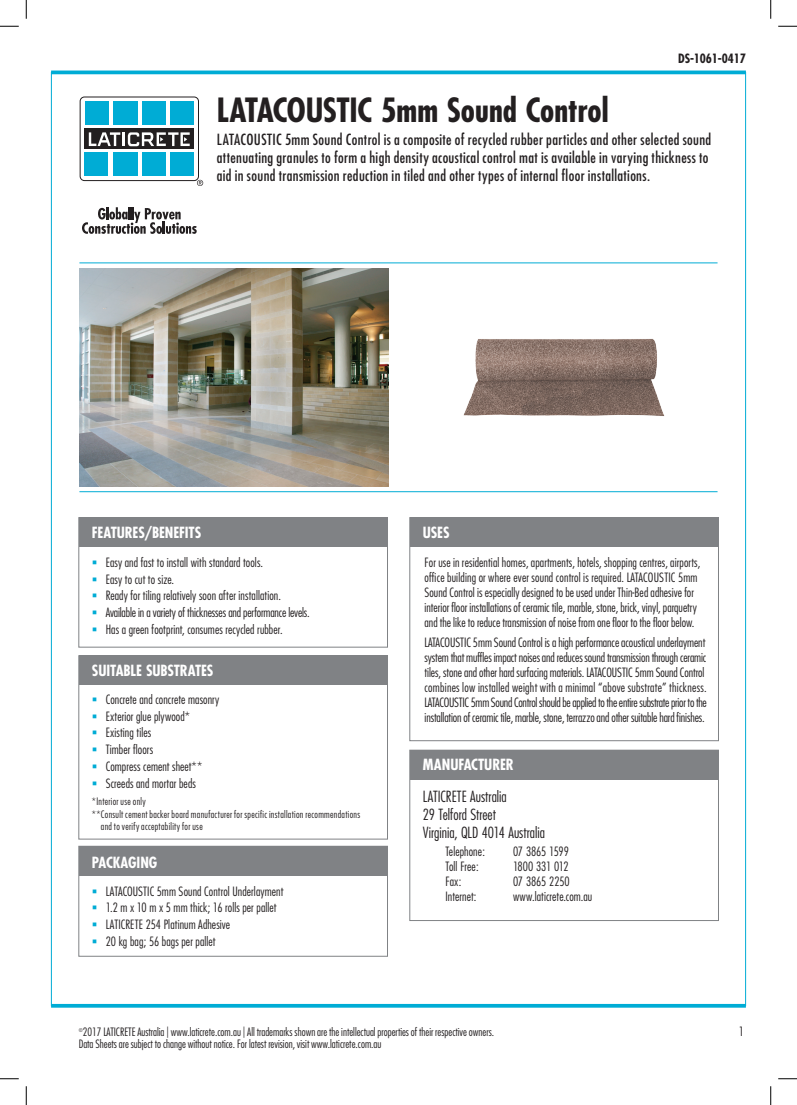
<style>
.page{position:relative;width:797px;height:1105px;background:#fff}
.page>*{position:absolute;margin:0;border:0;box-sizing:border-box;transform-origin:0 0}
.t1{font:700 condensed 32.5px "Futura";letter-spacing:-.01em;color:#231f20}
.t2{font:condensed 15px/18px "Futura";letter-spacing:.025em;color:#231f20}
.t3{font:700 condensed 15px "Futura";letter-spacing:-.01em;color:#fff}
.t4{font:300 condensed 15px/18px "Futura";color:#231f20}
.t5{font:300 condensed 12.5px/15px "Futura";letter-spacing:.005em;color:#231f20}
.t6{font:300 condensed 12.5px "Futura";letter-spacing:-.015em;color:#231f20}
.t7{font:700 condensed 12.5px "Futura";letter-spacing:-.01em;color:#231f20}
.t8{font:300 condensed 12.5px "Futura";letter-spacing:-.02em;color:#231f20}
.t9{font:300 condensed 12.5px "Futura";letter-spacing:-.035em;color:#231f20}
.t10{font:300 condensed 11.25px/11.9px "Futura";color:#231f20}
.t11{font:300 condensed 10px "Futura";letter-spacing:.03em;color:#231f20}
.s1{color:#00acd5}
</style>
<div class="page">
<hr style="left:51px;top:71px;width:695px;height:3px;background:#00acd5">
<svg style="left:51px;top:1004px;width:695px;height:4px;fill:#00acd5"></svg>
<div style="left:78px;top:517px;width:310px;height:130px;border:1px solid #808285"></div>
<div style="left:78px;top:846px;width:310px;height:110px;border:1px solid #808285"></div>
<div style="left:78px;top:655px;width:310px;height:184px;border:1px solid #808285"></div>
<div style="left:409px;top:517px;width:309px;height:224px;border:1px solid #808285"></div>
<div style="left:79px;top:518px;width:308px;height:29px;background:#808285"></div>
<div style="left:79px;top:846px;width:308px;height:30px;background:#808285"></div>
<div style="left:79px;top:656px;width:308px;height:29px;background:#808285"></div>
<div style="left:410px;top:518px;width:308px;height:29px;background:#808285"></div>
<div style="left:80px;top:97px;width:119px;height:84px;border:1px solid #231f20;border-radius:4px"></div>
<div style="left:85px;top:152px;width:23px;height:24px;background:#00acd5"></div>
<div style="left:113px;top:152px;width:24px;height:24px;background:#00acd5"></div>
<div style="left:142px;top:152px;width:23px;height:24px;background:#00acd5"></div>
<div style="left:170px;top:152px;width:24px;height:24px;background:#00acd5"></div>
<div style="left:85px;top:129px;width:109px;height:20px;background:#231f20"></div>
<hr style="left:122px;top:132px;width:3px;height:14px;background:#fff">
<svg style="left:89px;top:132px;width:31px;height:14px"></svg>
<svg style="left:128px;top:132px;width:62px;height:14px"></svg>
<div style="left:85px;top:102px;width:23px;height:23px;background:#00acd5"></div>
<div style="left:113px;top:102px;width:24px;height:23px;background:#00acd5"></div>
<div style="left:142px;top:102px;width:23px;height:23px;background:#00acd5"></div>
<div style="left:170px;top:102px;width:24px;height:23px;background:#00acd5"></div>
<svg style="left:197px;top:180px;width:6px;height:6px"></svg>
<svg style="left:82px;top:207px;width:115px;height:27px"></svg>
<div style="left:409px;top:750px;width:309px;height:171px;border:1px solid #808285"></div>
<div style="left:410px;top:750px;width:308px;height:30px;background:#808285"></div>
<img style="left:463px;top:339px;width:201px;height:77px">
<img style="left:79px;top:268px;width:309px;height:218px">
<hr style="left:79px;top:263px;width:638px;height:1px;background:#00acd5">
<hr style="left:79px;top:491px;width:638px;height:1px;background:#00acd5">
<svg style="left:0;top:25px;width:19px;height:2px"></svg>
<svg style="left:778px;top:25px;width:19px;height:2px"></svg>
<svg style="left:0;top:1078px;width:19px;height:1px"></svg>
<svg style="left:778px;top:1078px;width:19px;height:1px"></svg>
<svg style="left:25px;top:0;width:2px;height:19px"></svg>
<svg style="left:25px;top:1086px;width:2px;height:19px"></svg>
<svg style="left:770px;top:0;width:1px;height:19px"></svg>
<svg style="left:770px;top:1086px;width:1px;height:19px"></svg>
<p class="t7" style="left:678px;top:50px;width:69px">DS-1061-0417</p>
<h1 class="t1" style="left:217px;top:89px;width:393px">LATACOUSTIC 5mm Sound Control</h1>
<p class="t2" style="left:217px;top:131px;width:496px">LATACOUSTIC 5mm Sound Control is a composite of recycled rubber particles and other selected sound attenuating granules to form a high density acoustical control mat is available in varying thickness to aid in sound transmission reduction in tiled and other types of internal floor installations.</p>
<p class="t3" style="left:92px;top:523px;width:111px">FEATURES/BENEFITS</p>
<p class="t3" style="left:423px;top:523px;width:28px">USES</p>
<p class="t5" style="left:92px;top:555px;width:173px"><span class="s1">▪</span> Easy and fast to install with standard tools.</p>
<p class="t5" style="left:92px;top:571px;width:84px"><span class="s1">▪</span> Easy to cut to size.</p>
<p class="t5" style="left:92px;top:588px;width:190px"><span class="s1">▪</span> Ready for tiling relatively soon after installation.</p>
<p class="t6" style="left:92px;top:605px;width:219px"><span class="s1">▪</span> Available in a variety of thicknesses and performance levels.</p>
<p class="t5" style="left:92px;top:622px;width:192px"><span class="s1">▪</span> Has a green footprint, consumes recycled rubber.</p>
<p class="t3" style="left:92px;top:661px;width:123px">SUITABLE SUBSTRATES</p>
<p class="t5" style="left:92px;top:692px;width:129px"><span class="s1">▪</span> Concrete and concrete masonry</p>
<p class="t5" style="left:92px;top:708px;width:100px"><span class="s1">▪</span> Exterior glue plywood*</p>
<p class="t5" style="left:92px;top:725px;width:61px"><span class="s1">▪</span> Existing tiles</p>
<p class="t5" style="left:92px;top:742px;width:63px"><span class="s1">▪</span> Timber floors</p>
<p class="t5" style="left:92px;top:759px;width:112px"><span class="s1">▪</span> Compress cement sheet**</p>
<p class="t5" style="left:92px;top:775px;width:105px"><span class="s1">▪</span> Screeds and mortar beds</p>
<p class="t11" style="left:92px;top:795px;width:55px">*Interior use only</p>
<p class="t11" style="left:92px;top:807px;width:270px">**Consult cement backer board manufacturer for specific installation recommendations</p>
<p class="t11" style="left:101px;top:820px;width:103px">and to verify acceptability for use</p>
<p class="t3" style="left:92px;top:852px;width:67px">PACKAGING</p>
<p class="t5" style="left:92px;top:883px;width:193px"><span class="s1">▪</span> LATACOUSTIC 5mm Sound Control Underlayment</p>
<p class="t5" style="left:92px;top:900px;width:186px"><span class="s1">▪</span> 1.2 m x 10 m x 5 mm thick; 16 rolls per pallet</p>
<p class="t5" style="left:92px;top:917px;width:140px"><span class="s1">▪</span> LATICRETE 254 Platinum Adhesive</p>
<p class="t5" style="left:92px;top:934px;width:125px"><span class="s1">▪</span> 20 kg bag; 56 bags per pallet</p>
<p class="t5" style="left:424px;top:555px;width:277px">For use in residential homes, apartments, hotels, shopping centres, airports, office building or where ever sound control is required. LATACOUSTIC 5mm Sound Control is especially designed to be used under Thin-Bed adhesive for interior floor installations of ceramic tile, marble, stone, brick, vinyl, parquetry and the like to reduce transmission of noise from one floor to the floor below.</p>
<p class="t5" style="left:424px;top:635px;width:284px">LATACOUSTIC 5mm Sound Control is a high performance acoustical underlayment system that muffles impact noises and reduces sound transmission through ceramic tiles, stone and other hard surfacing materials. LATACOUSTIC 5mm Sound Control combines low installed weight with a minimal “above substrate” thickness.<br>LATACOUSTIC 5mm Sound Control should be applied to the entire substrate prior to the installation of ceramic tile, marble, stone, terrazzo and other suitable hard finishes.</p>
<p class="t3" style="left:423px;top:755px;width:92px">MANUFACTURER</p>
<p class="t4" style="left:423px;top:787px;width:123px">LATICRETE Australia<br>29 Telford Street<br>Virginia, QLD 4014 Australia</p>
<p class="t5" style="left:445px;top:844px;width:41px">Telephone:</p>
<p class="t8" style="left:513px;top:844px;width:57px">07 3865 1599</p>
<p class="t5" style="left:445px;top:859px;width:35px">Toll Free:</p>
<p class="t9" style="left:513px;top:859px;width:57px">1800 331 012</p>
<p class="t5" style="left:445px;top:874px;width:17px">Fax:</p>
<p class="t5" style="left:513px;top:874px;width:58px">07 3865 2250</p>
<p class="t5" style="left:445px;top:889px;width:33px">Internet:</p>
<p class="t5" style="left:513px;top:889px;width:81px">www.laticrete.com.au</p>
<p class="t10" style="left:79px;top:1026px;width:417px"><sup>©</sup>2017 LATICRETE Australia | www.laticrete.com.au | All trademarks shown are the intellectual properties of their respective owners.<br>Data Sheets are subject to change without notice. For latest revision, visit www.laticrete.com.au</p>
<p class="t5" style="left:739px;top:1024px;width:7px">1</p>
</div>
